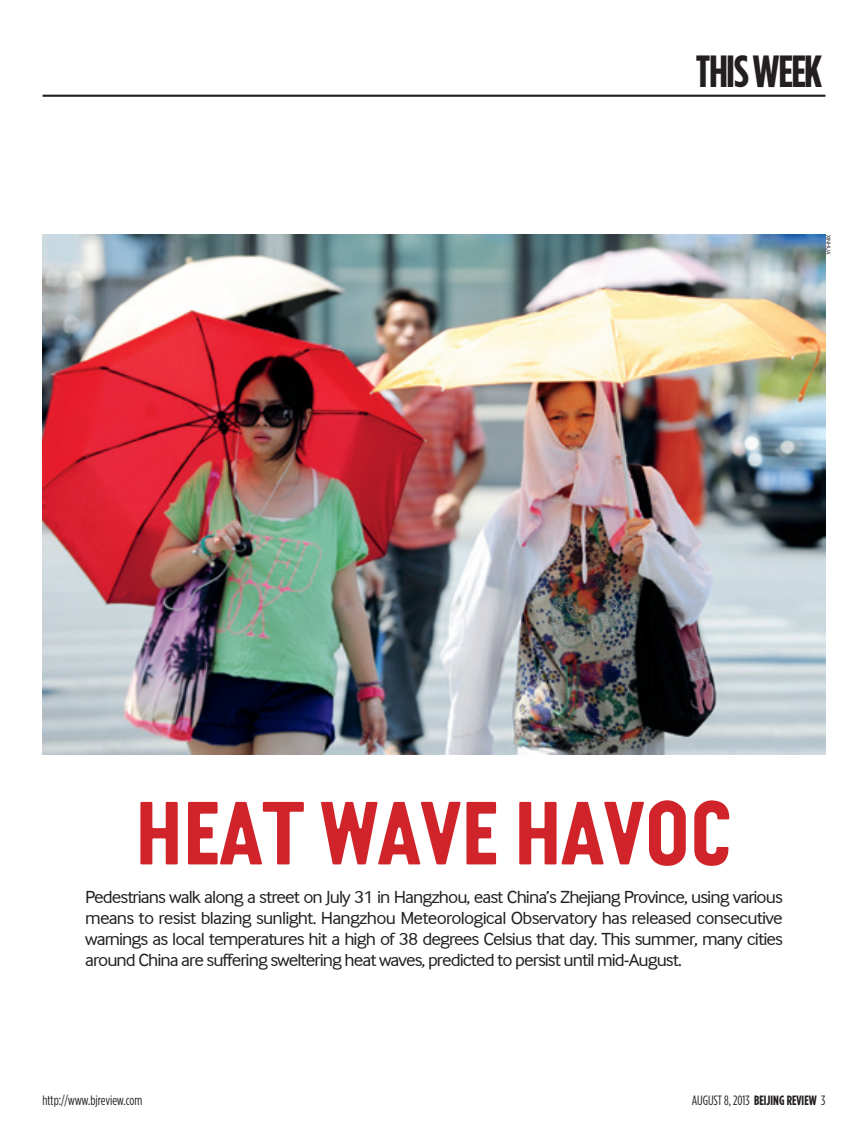
<style>
.page{position:relative;width:868px;height:1136px;background:#fff}
.page>*{position:absolute;margin:0;border:0;box-sizing:border-box;transform-origin:0 0}
.t1{font:90px "Van Condensed LF Bold";letter-spacing:-.06em;color:#d1232a;scale:.95 1}
.t2{font:700 condensed 45px "Gotham HTF";letter-spacing:-.035em;color:#231f20}
.t3{font:18px/21px "Inter Face Da Ma";letter-spacing:-.05em;color:#231f20;text-align:justify;scale:1.05 1}
.t4{font:condensed 13.5px "Gotham HTF";letter-spacing:-.005em;color:#231f20}
.t5{font:6px "Inter Face Da Ma";color:#231f20}
.s1{font-weight:700}
</style>
<div class="page">
<hr style="left:43px;top:95px;width:782px;height:2px;background:#231f20">
<img style="left:43px;top:234px;width:782px;height:520px">
<h2 class="t2" style="left:695px;top:46px;width:128px">THIS WEEK</h2>
<p class="t5" style="left:831px;top:234px;width:21px;rotate:90deg">XINHUA</p>
<h1 class="t1" style="left:133px;top:777px;width:635px">HEAT WAVE HAVOC</h1>
<p class="t3" style="left:85px;top:886px;width:666px">Pedestrians walk along a street on July 31 in Hangzhou, east China’s Zhejiang Province, using various means to resist blazing sunlight. Hangzhou Meteorological Observatory has released consecutive warnings as local temperatures hit a high of 38 degrees Celsius that day. This summer, many cities around China are suffering sweltering heat waves, predicted to persist until mid-August.</p>
<p class="t4" style="left:43px;top:1092px;width:101px">http://www.bjreview.com</p>
<p class="t4" style="left:691px;top:1092px;width:135px">AUGUST 8, 2013 <span class="s1">BEIJING REVIEW</span> 3</p>
</div>
